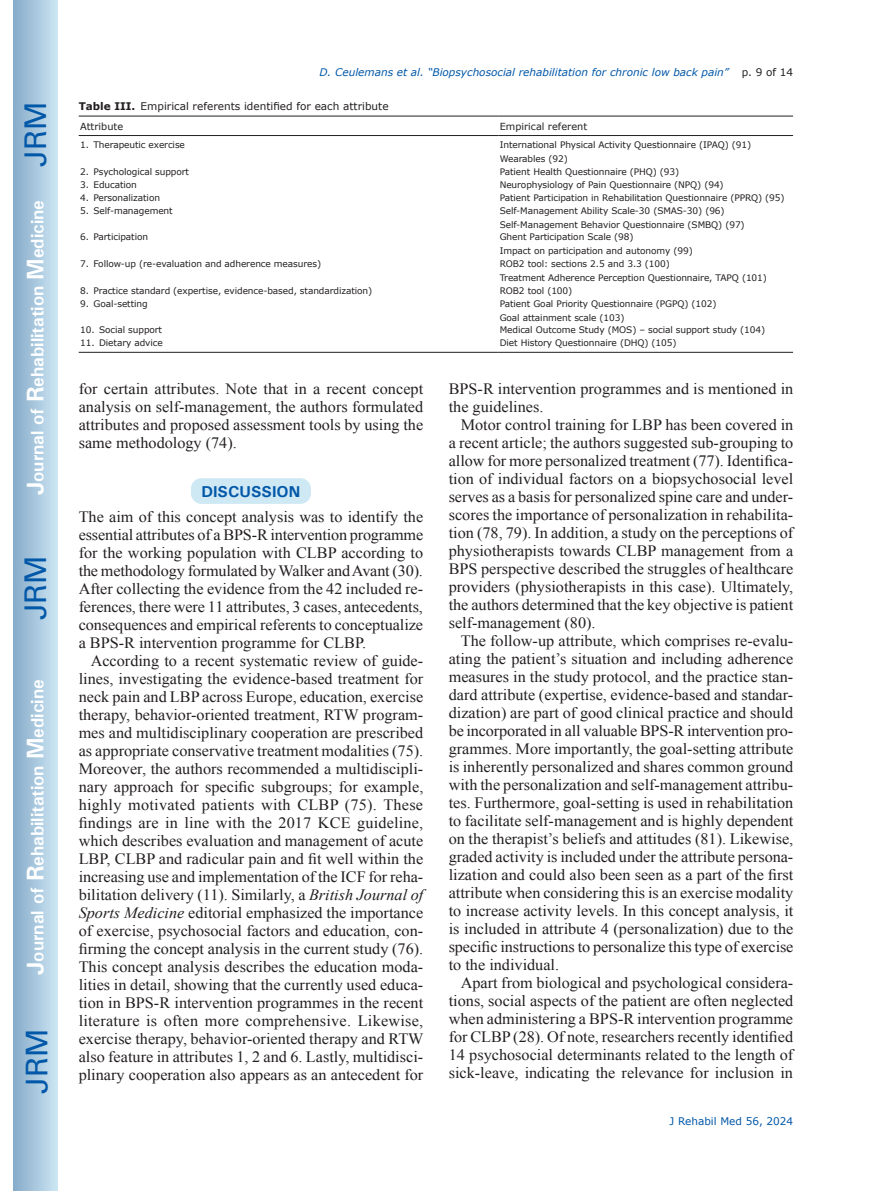
<style>
.page{position:relative;width:872px;height:1191px;background:#fff}
.page>*{position:absolute;margin:0;border:0;box-sizing:border-box;transform-origin:0 0}
.t1{font:30px "Univers";color:#0157a8}
.t2{font:700 18px "Univers";color:#fff}
.t3{font:15.75px/18px "Times New Roman";color:#231f20;text-align:justify}
.t4{font:700 15.75px "Univers";color:#0157a8}
.t5{font:italic 10.5px "Verdana";color:#0157a8}
.t6{font:10.5px "Verdana";color:#231f20}
.t7{font:10.5px "Verdana";color:#0157a8}
.t8{font:9.75px "Verdana";color:#231f20}
.t9{font:9px/13.8px "Verdana";letter-spacing:-.01em;color:#231f20}
.s1{font-size:24px}
.s2{font-style:normal;color:#231f20}
.s3{font-weight:700}
.s4{font-style:italic}
</style>
<div class="page">
<div style="left:14px;top:0;width:43px;height:1191px;background:linear-gradient(to right,#88acca,#cbe5f2)"></div>
<div style="left:191px;top:478px;width:120px;height:26px;background:#cee8f4;border-radius:10px"></div>
<hr style="left:79px;top:116px;width:419px;height:1px;background:#231f20">
<hr style="left:498px;top:116px;width:295px;height:1px;background:#231f20">
<hr style="left:79px;top:135px;width:419px;height:1px;background:#231f20">
<hr style="left:498px;top:135px;width:295px;height:1px;background:#231f20">
<hr style="left:79px;top:352px;width:419px;height:1px;background:#231f20">
<hr style="left:498px;top:352px;width:295px;height:1px;background:#231f20">
<h1 class="t1" style="left:18px;top:167px;width:67px;rotate:-90deg">JRM</h1>
<p class="t2" style="left:26px;top:495px;width:297px;rotate:-90deg"><span class="s1">J</span>ournal of <span class="s1">R</span>ehabilitation <span class="s1">M</span>edicine</p>
<h1 class="t1" style="left:18px;top:620px;width:67px;rotate:-90deg">JRM</h1>
<p class="t2" style="left:26px;top:974px;width:297px;rotate:-90deg"><span class="s1">J</span>ournal of <span class="s1">R</span>ehabilitation <span class="s1">M</span>edicine</p>
<h1 class="t1" style="left:19px;top:1093px;width:67px;rotate:-90deg">JRM</h1>
<p class="t5" style="left:319px;top:65px;width:475px">D. Ceulemans et al. “Biopsychosocial rehabilitation for chronic low back pain” <span class="s2">p. 9 of 14</span></p>
<p class="t6" style="left:79px;top:100px;width:311px"><span class="s3">Table III.</span> Empirical referents identified for each attribute</p>
<p class="t8" style="left:80px;top:120px;width:44px">Attribute</p>
<p class="t8" style="left:499px;top:120px;width:89px">Empirical referent</p>
<p class="t9" style="left:80px;top:138px;width:106px">1. Therapeutic exercise</p>
<p class="t9" style="left:499px;top:138px;width:253px">International Physical Activity Questionnaire (IPAQ) (91)<br>Wearables (92)</p>
<p class="t9" style="left:80px;top:165px;width:110px">2. Psychological support</p>
<p class="t9" style="left:499px;top:165px;width:181px">Patient Health Questionnaire (PHQ) (93)</p>
<p class="t9" style="left:80px;top:178px;width:58px">3. Education</p>
<p class="t9" style="left:499px;top:178px;width:225px">Neurophysiology of Pain Questionnaire (NPQ) (94)</p>
<p class="t9" style="left:80px;top:191px;width:81px">4. Personalization</p>
<p class="t9" style="left:499px;top:191px;width:286px">Patient Participation in Rehabilitation Questionnaire (PPRQ) (95)</p>
<p class="t9" style="left:80px;top:204px;width:94px">5. Self-management</p>
<p class="t9" style="left:499px;top:204px;width:246px">Self-Management Ability Scale-30 (SMAS-30) (96)<br>Self-Management Behavior Questionnaire (SMBQ) (97)</p>
<p class="t9" style="left:80px;top:230px;width:69px">6. Participation</p>
<p class="t9" style="left:499px;top:230px;width:194px">Ghent Participation Scale (98)<br>Impact on participation and autonomy (99)</p>
<p class="t9" style="left:80px;top:257px;width:242px">7. Follow-up (re-evaluation and adherence measures)</p>
<p class="t9" style="left:500px;top:257px;width:269px">ROB2 tool: sections 2.5 and 3.3 (100)<br>Treatment Adherence Perception Questionnaire, TAPQ (101)</p>
<p class="t9" style="left:80px;top:284px;width:294px">8. Practice standard (expertise, evidence-based, standardization)</p>
<p class="t9" style="left:500px;top:284px;width:74px">ROB2 tool (100)</p>
<p class="t9" style="left:80px;top:297px;width:69px">9. Goal-setting</p>
<p class="t9" style="left:500px;top:297px;width:218px">Patient Goal Priority Questionnaire (PGPQ) (102)<br>Goal attainment scale (103)</p>
<p class="t9" style="left:80px;top:323px;width:83px">10. Social support</p>
<p class="t9" style="left:500px;top:323px;width:267px">Medical Outcome Study (MOS) – social support study (104)</p>
<p class="t9" style="left:80px;top:336px;width:84px">11. Dietary advice</p>
<p class="t9" style="left:500px;top:336px;width:178px">Diet History Questionnaire (DHQ) (105)</p>
<p class="t3" style="left:79px;top:379px;width:346px">for certain attributes. Note that in a recent concept analysis on self-management, the authors formulated attributes and proposed assessment tools by using the same methodology (74).</p>
<p class="t4" style="left:201px;top:481px;width:101px">DISCUSSION</p>
<p class="t3" style="left:79px;top:507px;width:346px">The aim of this concept analysis was to identify the essential attributes of a BPS-R intervention programme for the working population with CLBP according to the methodology formulated by Walker and Avant (30).<br>After collecting the evidence from the 42 included re&shy;ferences, there were 11 attributes, 3 cases, antecedents, consequences and empirical referents to conceptualize a BPS-R intervention programme for CLBP.</p>
<p class="t3" style="left:79px;top:651px;width:346px;text-indent:12px">According to a recent systematic review of guide&shy;lines, investigating the evidence-based treatment for neck pain and LBP across Europe, education, exercise therapy, behavior-oriented treatment, RTW program&shy;mes and multidisciplinary cooperation are prescribed as appropriate conservative treatment modalities (75).<br>Moreover, the authors recommended a multidiscipli&shy;nary approach for specific subgroups; for example, highly motivated patients with CLBP (75). These findings are in line with the 2017 KCE guideline, which describes evaluation and management of acute LBP, CLBP and radicular pain and fit well within the increasing use and implementation of the ICF for reha&shy;bilitation delivery (11). Similarly, a <span class="s4">British Journal of Sports Medicine</span> editorial emphasized the importance of exercise, psychosocial factors and education, con&shy;firming the concept analysis in the current study (76).<br>This concept analysis describes the education moda&shy;lities in detail, showing that the currently used educa&shy;tion in BPS-R intervention programmes in the recent literature is often more comprehensive. Likewise, exercise therapy, behavior-oriented therapy and RTW also feature in attributes 1, 2 and 6. Lastly, multidisci&shy;plinary cooperation also appears as an antecedent for</p>
<p class="t3" style="left:449px;top:379px;width:346px">BPS-R intervention programmes and is mentioned in the guidelines.</p>
<p class="t3" style="left:449px;top:415px;width:346px;text-indent:12px">Motor control training for LBP has been covered in a recent article; the authors suggested sub-grouping to allow for more personalized treatment (77). Identifica&shy;tion of individual factors on a biopsychosocial level serves as a basis for personalized spine care and under&shy;scores the importance of personalization in rehabilita&shy;tion (78, 79). In addition, a study on the perceptions of physiotherapists towards CLBP management from a BPS perspective described the struggles of healthcare providers (physiotherapists in this case). Ultimately, the authors determined that the key objective is patient self-management (80).</p>
<p class="t3" style="left:449px;top:631px;width:346px;text-indent:12px">The follow-up attribute, which comprises re-evalu&shy;ating the patient’s situation and including adherence measures in the study protocol, and the practice stan&shy;dard attribute (expertise, evidence-based and standar&shy;dization) are part of good clinical practice and should be incorporated in all valuable BPS-R intervention pro&shy;grammes. More importantly, the goal-setting attribute is inherently personalized and shares common ground with the personalization and self-management attribu&shy;tes. Furthermore, goal-setting is used in rehabilitation to facilitate self-management and is highly dependent on the therapist’s beliefs and attitudes (81). Likewise, graded activity is included under the attribute persona&shy;lization and could also been seen as a part of the first attribute when considering this is an exercise modality to increase activity levels. In this concept analysis, it is included in attribute 4 (personalization) due to the specific instructions to personalize this type of exercise to the individual.</p>
<p class="t3" style="left:449px;top:973px;width:346px;text-indent:12px">Apart from biological and psychological considera&shy;tions, social aspects of the patient are often neglected when administering a BPS-R intervention programme for CLBP (28). Of note, researchers recently identified 14 psychosocial determinants related to the length of sick-leave, indicating the relevance for inclusion in</p>
<p class="t7" style="left:669px;top:1114px;width:125px">J Rehabil Med 56, 2024</p>
</div>
